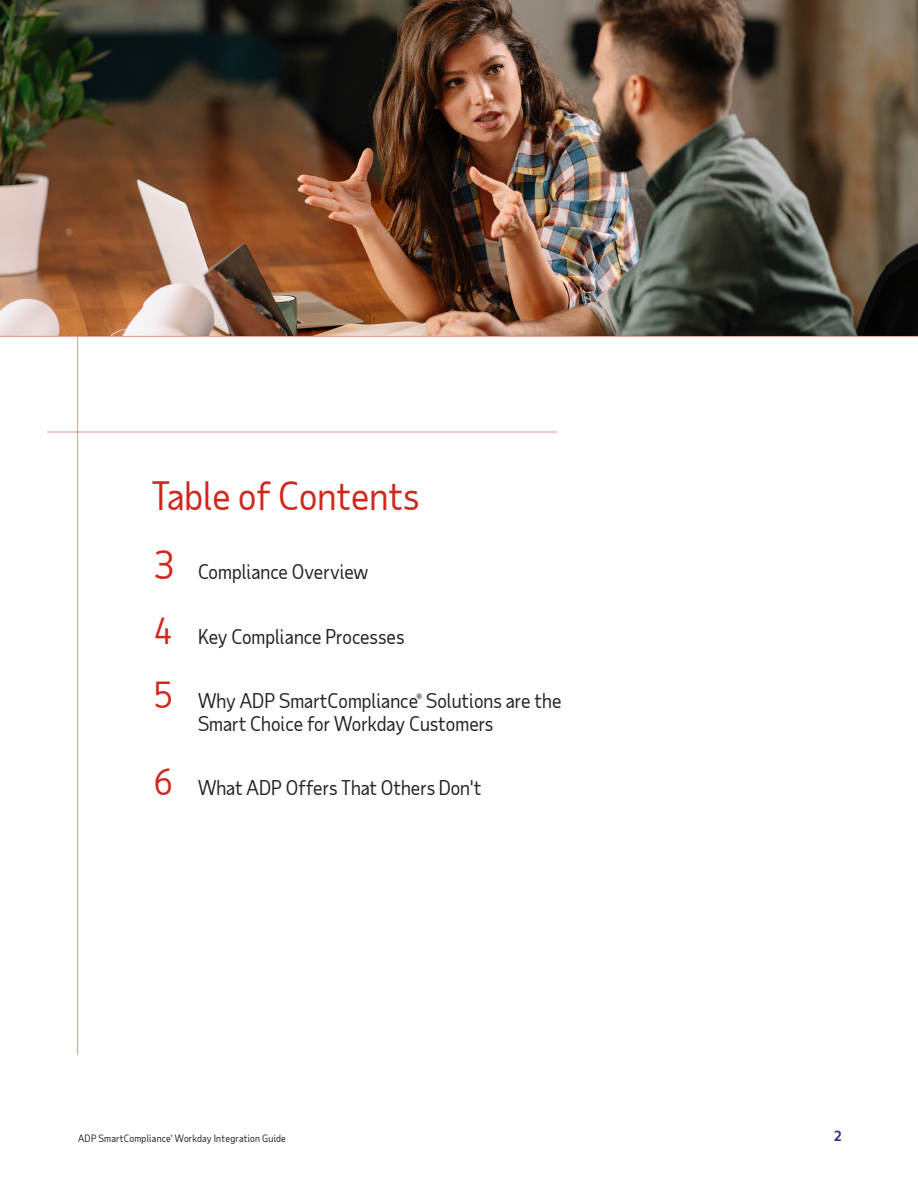
<style>
.page{position:relative;width:918px;height:1188px;background:#fff}
.page>*{position:absolute;margin:0;border:0;box-sizing:border-box;transform-origin:0 0}
.t1{font:37.5px "Taub Sans";color:#d0271d}
.t2{font:34.5px/64.8px "Taub Sans";color:#d0271d}
.t3{font:19.5px/22.5px "Taub Sans";color:#222}
.t4{font:700 13.5px "Taub Sans";color:#27318b}
.t5{font:9.75px "Taub Sans";letter-spacing:.025em;color:#222}
</style>
<div class="page">
<img style="left:0;top:0;width:918px;height:336px">
<hr style="left:77px;top:337px;width:1px;height:717px;background:#d0271d">
<hr style="left:47px;top:432px;width:510px;height:1px;background:#d0271d">
<hr style="left:0;top:336px;width:918px;height:1px;background:#d0271d">
<h1 class="t1" style="left:152px;top:473px;width:269px">Table of Contents</h1>
<h1 class="t1" style="left:154px;top:541px;width:22px">3</h1>
<h2 class="t2" style="left:154px;top:597px;width:20px">4<br>5</h2>
<h2 class="t2" style="left:154px;top:749px;width:20px">6</h2>
<p class="t3" style="left:198px;top:560px;width:172px">Compliance Overview</p>
<p class="t3" style="left:198px;top:625px;width:208px">Key Compliance Processes</p>
<p class="t3" style="left:198px;top:689px;width:365px">Why ADP SmartCompliance<sup>®</sup> Solutions are the<br>Smart Choice for Workday Customers</p>
<p class="t3" style="left:198px;top:776px;width:285px">What ADP Offers That Others Don't</p>
<p class="t5" style="left:78px;top:1132px;width:210px">ADP SmartCompliance<sup>®</sup> Workday Integration Guide</p>
<p class="t4" style="left:834px;top:1127px;width:9px">2</p>
</div>
